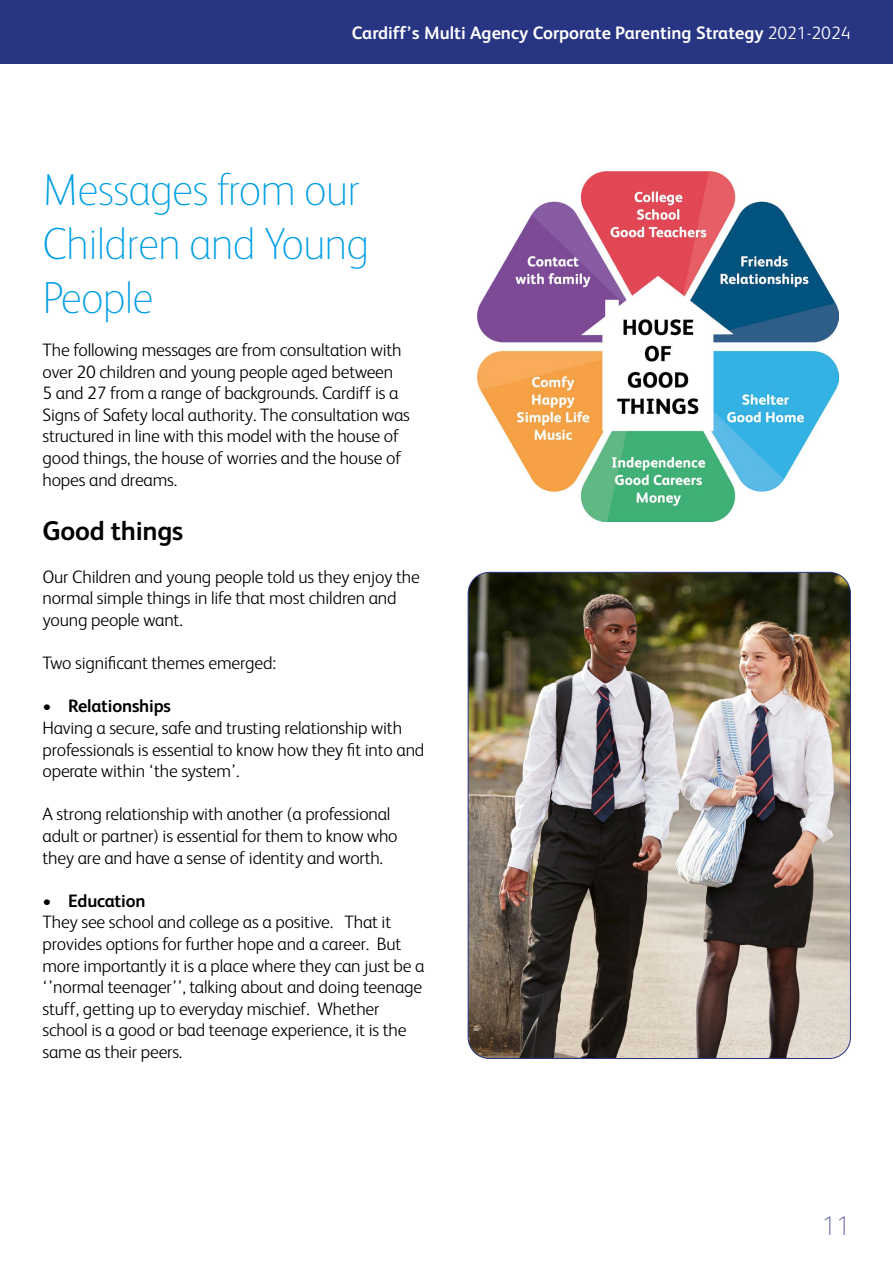
<style>
.page{position:relative;width:893px;height:1263px;background:#fff}
.page>*{position:absolute;margin:0;border:0;box-sizing:border-box;transform-origin:0 0}
.t1{font:100 45px/54px "FS Albert";letter-spacing:-.02em;color:#009fe3}
.t2{font:700 27px "FS Albert";letter-spacing:-.01em;color:#000}
.t3{font:100 27px "FS Albert";color:#5b5b9e}
.t4{font:300 18px/21.6px "FS Albert";letter-spacing:-.01em;color:#000}
.t5{font:700 18px "FS Albert";color:#fff}
.s1{font-weight:300}
.s2{font-weight:700}
</style>
<div class="page">
<div style="left:0;top:0;width:893px;height:64px;background:#283583"></div>
<img style="left:477px;top:171px;width:362px;height:351px">
<img style="left:468px;top:572px;width:381px;height:486px">
<p class="t5" style="left:352px;top:21px;width:500px">Cardiff’s Multi Agency Corporate Parenting Strategy <span class="s1">2021-2024</span></p>
<h1 class="t1" style="left:43px;top:160px;width:328px">Messages from our<br>Children and Young<br>People</h1>
<p class="t4" style="left:43px;top:338px;width:369px">The following messages are from consultation with over 20 children and young people aged between<br>5 and 27 from a range of backgrounds. Cardiff is a Signs of Safety local authority. The consultation was structured in line with this model with the house of good things, the house of worries and the house of hopes and dreams.</p>
<h2 class="t2" style="left:43px;top:512px;width:142px">Good things</h2>
<p class="t4" style="left:43px;top:565px;width:379px">Our Children and young people told us they enjoy the normal simple things in life that most children and young people want.</p>
<p class="t4" style="left:43px;top:651px;width:235px">Two significant themes emerged:</p>
<p class="t4" style="left:43px;top:695px;width:383px">• <span class="s2">Relationships<br></span>Having a secure, safe and trusting relationship with professionals is essential to know how they fit into and operate within ‘the system’.</p>
<p class="t4" style="left:43px;top:803px;width:357px">A strong relationship with another (a professional adult or partner) is essential for them to know who they are and have a sense of identity and worth.</p>
<p class="t4" style="left:43px;top:889px;width:383px">• <span class="s2">Education<br></span>They see school and college as a positive. That it provides options for further hope and a career. But more importantly it is a place where they can just be a ‘’normal teenager’’, talking about and doing teenage stuff, getting up to everyday mischief. Whether school is a good or bad teenage experience, it is the same as their peers.</p>
<h2 class="t3" style="left:822px;top:1208px;width:30px">11</h2>
</div>
